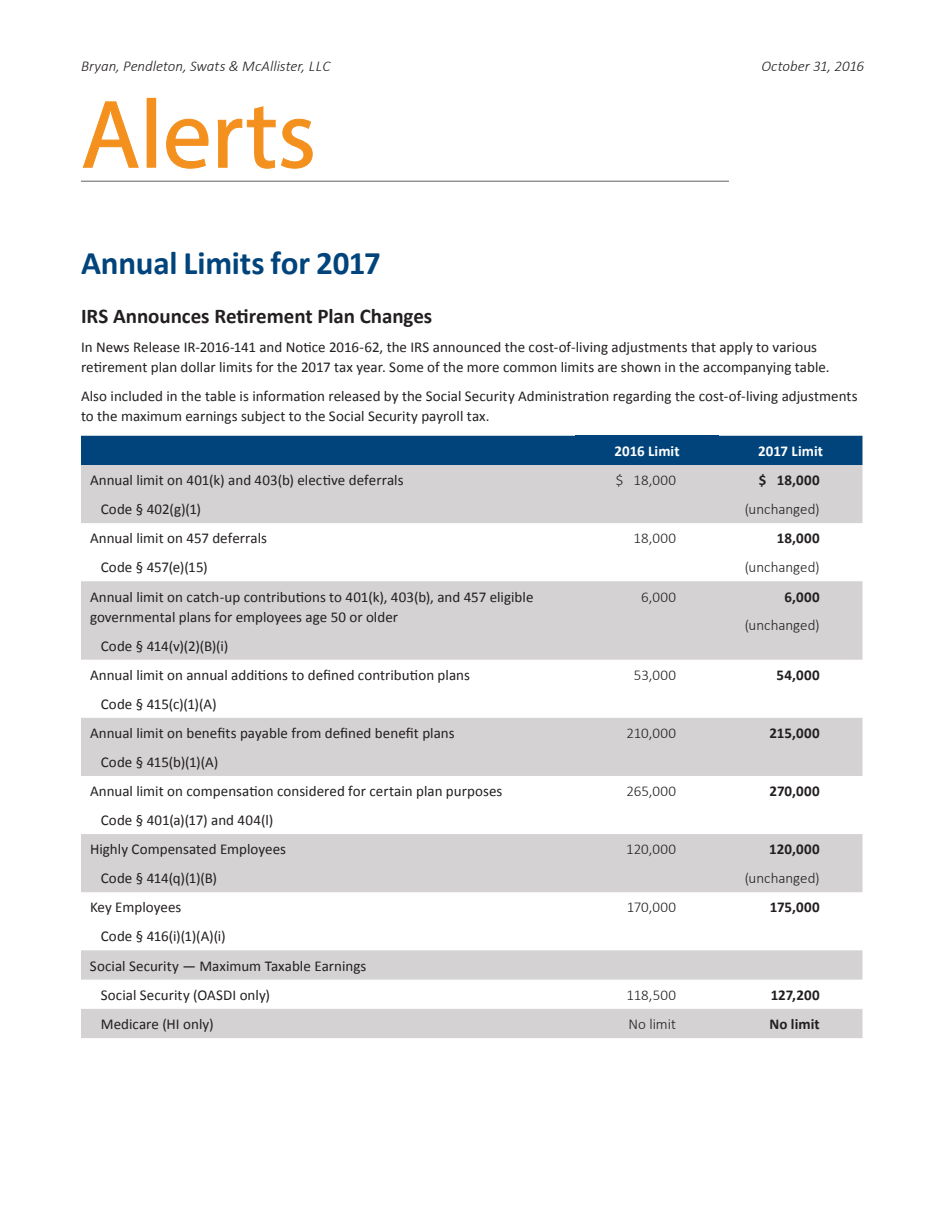
<style>
.page{position:relative;width:945px;height:1215px;background:#fff}
.page>*{position:absolute;margin:0;border:0;box-sizing:border-box;transform-origin:0 0}
.t1{font:97.05px "Myriad Pro";color:#f4901d}
.t2{font:700 33px "Calibri";letter-spacing:-.005em;color:#00447b}
.t3{font:700 21px "Calibri";letter-spacing:-.005em;color:#231f20}
.t4{font:15px/29px "Calibri";letter-spacing:.005em;color:#231f20}
.t5{font:300 15px "Calibri";letter-spacing:.005em;color:#231f20}
.t6{font:700 15px "Calibri";letter-spacing:.01em;color:#231f20}
.t7{font:italic 300 15px "Calibri";color:#231f20}
.t8{font:700 15px "Calibri";letter-spacing:.005em;color:#fff}
</style>
<div class="page">
<hr style="left:81px;top:181px;width:648px;height:1px;background:#616365">
<svg style="left:82px;top:101px;width:57px;height:67px"></svg>
<div style="left:147px;top:98px;width:9px;height:70px;border:1px solid #f4901d"></div>
<svg style="left:166px;top:118px;width:43px;height:51px"></svg>
<svg style="left:217px;top:106px;width:96px;height:63px"></svg>
<div style="left:81px;top:436px;width:781px;height:29px;background:#00447b"></div>
<div style="left:575px;top:436px;width:144px;height:29px;background:#00447b"></div>
<svg style="left:81px;top:465px;width:781px;height:573px;fill:#d4d2d2"></svg>
<p class="t7" style="left:81px;top:57px;width:251px">Bryan, Pendleton, Swats &amp; McAllister, LLC</p>
<h1 class="t1" style="left:81px;top:75px;width:237px">Alerts</h1>
<p class="t7" style="left:761px;top:57px;width:104px">October 31, 2016</p>
<h2 class="t2" style="left:81px;top:242px;width:301px">Annual Limits for 2017</h2>
<h3 class="t3" style="left:81px;top:302px;width:353px">IRS Announces Retirement Plan Changes</h3>
<p class="t4" style="left:81px;top:337px;width:750px;line-height:20.2px">In News Release IR-2016-141 and Notice 2016-62, the IRS announced the cost-of-living adjustments that apply to various retirement plan dollar limits for the 2017 tax year. Some of the more common limits are shown in the accompanying table.</p>
<p class="t4" style="left:81px;top:386px;width:778px;line-height:20.2px">Also included in the table is information released by the Social Security Administration regarding the cost-of-living adjustments to the maximum earnings subject to the Social Security payroll tax.</p>
<p class="t8" style="left:615px;top:441px;width:67px">2016 Limit</p>
<p class="t8" style="left:758px;top:441px;width:66px">2017 Limit</p>
<p class="t4" style="left:101px;top:466px;width:304px;text-indent:-11px">Annual limit on 401(k) and 403(b) elective deferrals<br>Code § 402(g)(1)</p>
<p class="t5" style="left:616px;top:471px;width:62px">$ 18,000</p>
<p class="t6" style="left:759px;top:471px;width:62px">$ 18,000</p>
<p class="t5" style="left:745px;top:500px;width:77px">(unchanged)</p>
<p class="t4" style="left:101px;top:524px;width:168px;text-indent:-11px">Annual limit on 457 deferrals<br>Code § 457(e)(15)</p>
<p class="t5" style="left:634px;top:529px;width:44px">18,000</p>
<p class="t6" style="left:777px;top:529px;width:45px">18,000</p>
<p class="t5" style="left:745px;top:558px;width:77px">(unchanged)</p>
<p class="t4" style="left:90px;top:586px;width:445px;line-height:20.2px">Annual limit on catch-up contributions to 401(k), 403(b), and 457 eligible governmental plans for employees age 50 or older</p>
<p class="t4" style="left:101px;top:631px;width:129px">Code § 414(v)(2)(B)(i)</p>
<p class="t5" style="left:641px;top:587px;width:36px">6,000</p>
<p class="t6" style="left:784px;top:587px;width:37px">6,000</p>
<p class="t5" style="left:745px;top:616px;width:77px">(unchanged)</p>
<p class="t4" style="left:101px;top:661px;width:371px;text-indent:-11px">Annual limit on annual additions to defined contribution plans<br>Code § 415(c)(1)(A)</p>
<p class="t5" style="left:634px;top:666px;width:44px">53,000</p>
<p class="t6" style="left:777px;top:665px;width:45px">54,000</p>
<p class="t4" style="left:101px;top:719px;width:355px;text-indent:-11px">Annual limit on benefits payable from defined benefit plans<br>Code § 415(b)(1)(A)</p>
<p class="t5" style="left:627px;top:724px;width:51px">210,000</p>
<p class="t6" style="left:770px;top:723px;width:52px">215,000</p>
<p class="t4" style="left:101px;top:777px;width:403px;text-indent:-11px">Annual limit on compensation considered for certain plan purposes<br>Code § 401(a)(17) and 404(l)</p>
<p class="t5" style="left:626px;top:782px;width:51px">265,000</p>
<p class="t6" style="left:770px;top:782px;width:52px">270,000</p>
<p class="t4" style="left:101px;top:835px;width:187px;text-indent:-11px">Highly Compensated Employees<br>Code § 414(q)(1)(B)</p>
<p class="t5" style="left:626px;top:840px;width:51px">120,000</p>
<p class="t6" style="left:769px;top:840px;width:52px">120,000</p>
<p class="t5" style="left:745px;top:869px;width:77px">(unchanged)</p>
<p class="t4" style="left:101px;top:893px;width:126px;text-indent:-11px">Key Employees<br>Code § 416(i)(1)(A)(i)</p>
<p class="t5" style="left:627px;top:898px;width:51px">170,000</p>
<p class="t6" style="left:770px;top:898px;width:51px">175,000</p>
<p class="t4" style="left:101px;top:951px;width:267px;text-indent:-11px">Social Security — Maximum Taxable Earnings<br>Social Security (OASDI only)</p>
<p class="t5" style="left:626px;top:986px;width:51px">118,500</p>
<p class="t6" style="left:771px;top:985px;width:51px">127,200</p>
<p class="t4" style="left:101px;top:1010px;width:114px">Medicare (HI only)</p>
<p class="t5" style="left:629px;top:1015px;width:49px">No limit</p>
<p class="t6" style="left:770px;top:1015px;width:52px">No limit</p>
</div>
